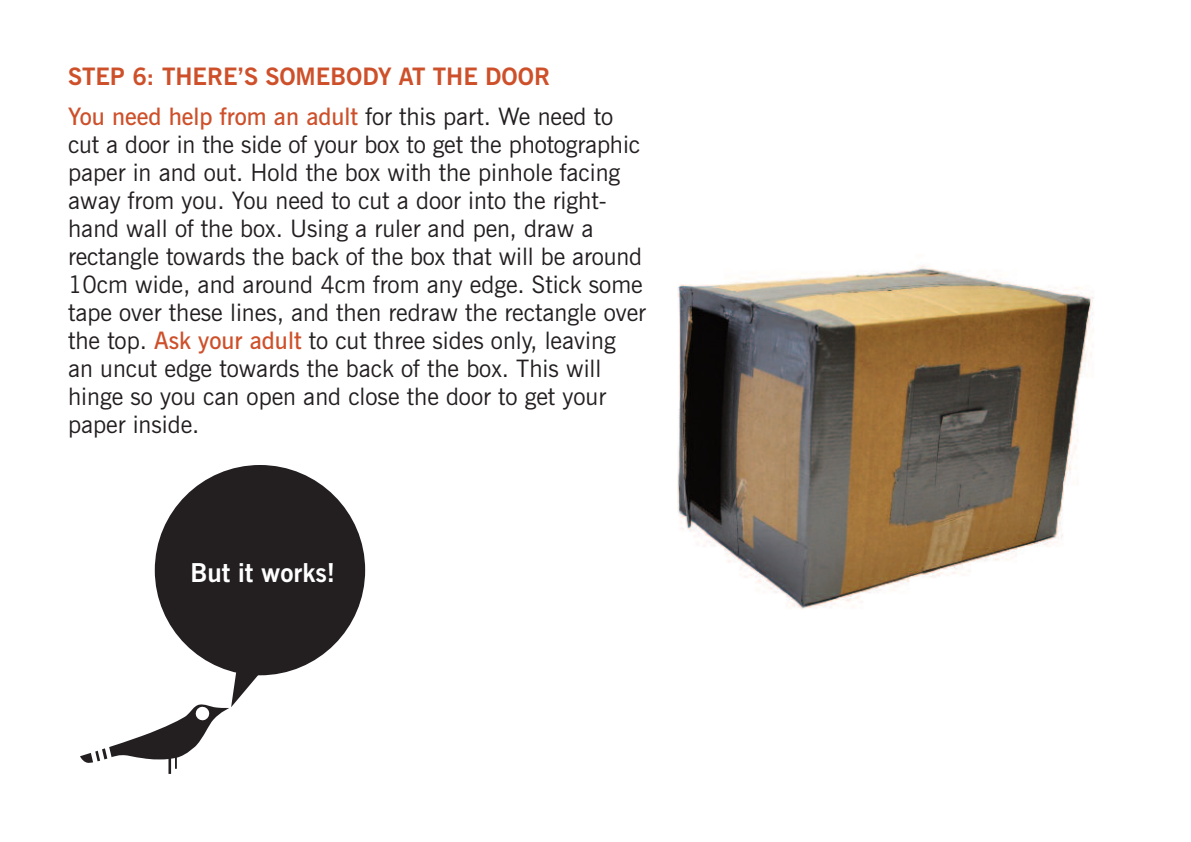
<style>
.page{position:relative;width:1191px;height:842px;background:#fff}
.page>*{position:absolute;margin:0;border:0;box-sizing:border-box;transform-origin:0 0}
.t1{font:700 26px "News Gothic BT";color:#fff}
.t2{font:24px/28px "News Gothic BT";color:#231f20}
.t3{font:700 24px/39.4px "News Gothic BT";color:#ce502a}
.s1{font-weight:600}
.s2{font-weight:400;color:#231f20}
.s3{font-weight:600;color:#ce502a}
</style>
<div class="page">
<img style="left:355px;top:265px;width:739px;height:350px">
<div style="left:155px;top:465px;width:210px;height:210px;background:#231f20;border-radius:50%"></div>
<svg style="left:80px;top:656px;width:190px;height:118px"></svg>
<p class="t3" style="left:68px;top:59px;width:546px">STEP 6: THERE’S SOMEBODY AT THE DOOR<br><span class="s1">You need help from an adult</span> <span class="s2">for this part. We need to</span></p>
<p class="t2" style="left:68px;top:132px;width:579px">cut a door in the side of your box to get the photographic paper in and out. Hold the box with the pinhole facing away from you. You need to cut a door into the right&shy;hand wall of the box. Using a ruler and pen, draw a rectangle towards the back of the box that will be around 10cm wide, and around 4cm from any edge. Stick some tape over these lines, and then redraw the rectangle over the top. <span class="s3">Ask your adult</span> to cut three sides only, leaving an uncut edge towards the back of the box. This will hinge so you can open and close the door to get your paper inside.</p>
<p class="t1" style="left:190px;top:563px;width:146px">But it works!</p>
</div>
